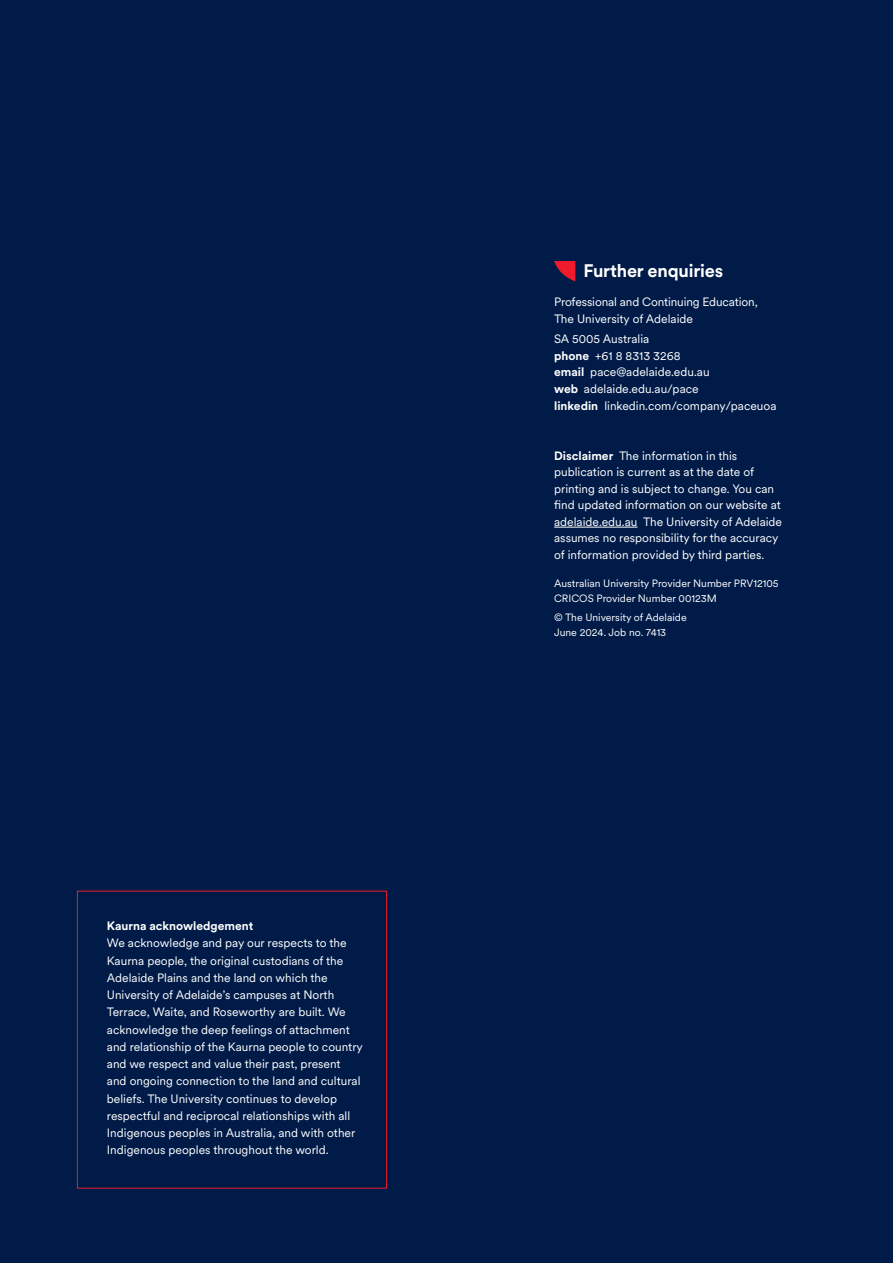
<style>
.page{position:relative;width:893px;height:1263px;background:#001b48}
.page>*{position:absolute;margin:0;border:0;box-sizing:border-box;transform-origin:0 0}
.t1{font:700 18px "Circular XX";letter-spacing:-.01em;color:#fff}
.t2{font:12px/17.2px "Circular XX";color:#fff}
.t3{font:700 12px "Circular XX";color:#fff}
.t4{font:10.5px/15px "Circular XX";color:#fff}
.s1{font-weight:700}
</style>
<div class="page">
<div style="left:77px;top:891px;width:310px;height:297px;border:1px solid #ee1b2c"></div>
<hr style="left:554px;top:527px;width:83px;height:1px;background:#fff">
<svg style="left:554px;top:261px;width:21px;height:20px"></svg>
<p class="t3" style="left:107px;top:918px;width:148px">Kaurna acknowledgement</p>
<p class="t2" style="left:107px;top:934px;width:257px">We acknowledge and pay our respects to the Kaurna people, the original custodians of the Adelaide Plains and the land on which the University of Adelaide’s campuses at North Terrace, Waite, and Roseworthy are built. We acknowledge the deep feelings of attachment and relationship of the Kaurna people to country and we respect and value their past, present and ongoing connection to the land and cultural beliefs. The University continues to develop respectful and reciprocal relationships with all Indigenous peoples in Australia, and with other Indigenous peoples throughout the world.</p>
<h1 class="t1" style="left:583px;top:258px;width:141px">Further enquiries</h1>
<p class="t2" style="left:554px;top:293px;width:205px;line-height:16.5px">Professional and Continuing Education,<br>The University of Adelaide</p>
<p class="t2" style="left:554px;top:329px;width:224px">SA 5005 Australia<br><span class="s1">phone</span> +61 8 8313 3268<br><span class="s1">email</span> pace@adelaide.edu.au<br><span class="s1">web</span> adelaide.edu.au/pace<br><span class="s1">linkedin</span> linkedin.com/company/paceuoa</p>
<p class="t2" style="left:554px;top:447px;width:229px;line-height:16.5px"><span class="s1">Disclaimer</span> The information in this publication is current as at the date of printing and is subject to change. You can find updated information on our website at adelaide.edu.au The University of Adelaide assumes no responsibility for the accuracy of information provided by third parties.</p>
<p class="t4" style="left:554px;top:575px;width:226px">Australian University Provider Number PRV12105<br>CRICOS Provider Number 00123M</p>
<p class="t4" style="left:554px;top:609px;width:134px">© The University of Adelaide<br>June 2024. Job no. 7413</p>
</div>
